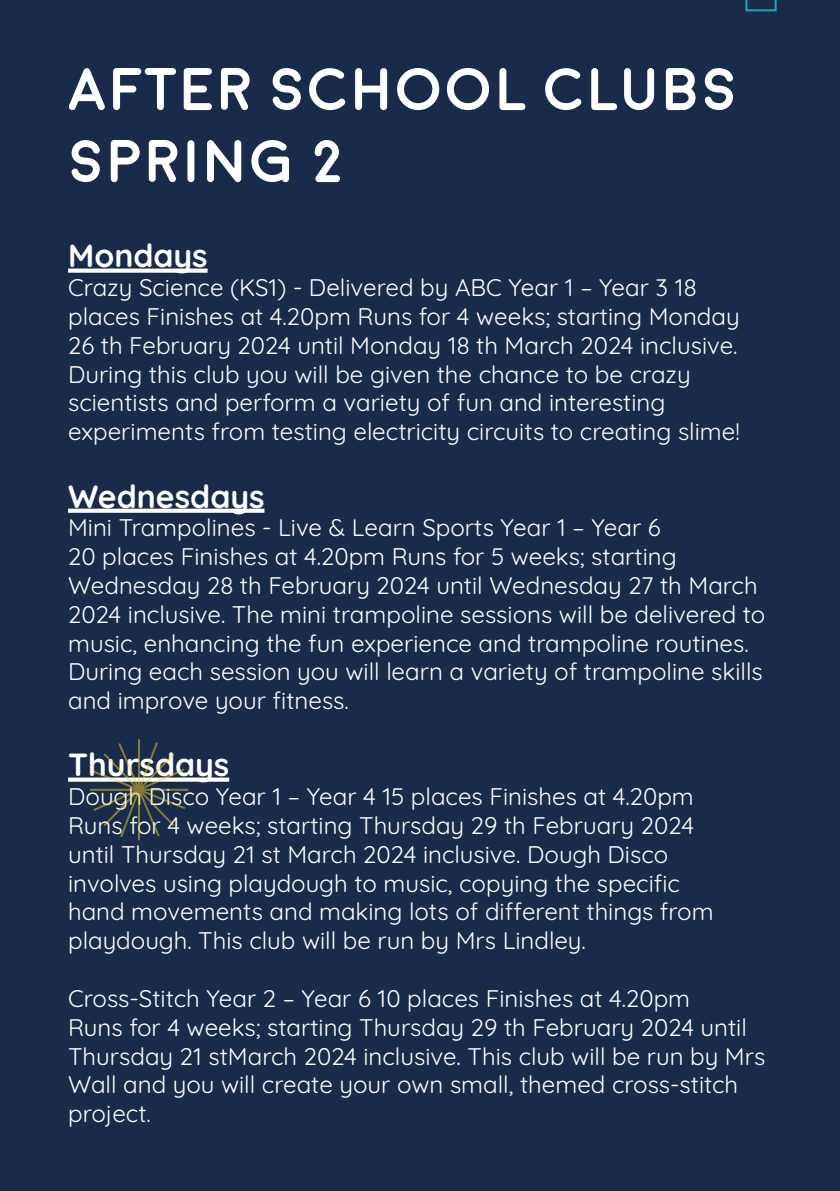
<style>
.page{position:relative;width:840px;height:1191px;background:#fff}
.page>*{position:absolute;margin:0;border:0;box-sizing:border-box;transform-origin:0 0}
.t1{font:700 60px "Moon";color:#fff}
.t2{font:300 32px "Quicksand";color:#fff}
.t3{font:300 24px/28.8px "Quicksand";color:#fff}
.s1{color:#1a2a4a}
</style>
<div class="page">
<div style="left:0;top:0;width:839px;height:1191px;background:#1a2a4a"></div>
<div style="left:68px;top:268px;width:139px;height:5px;background:#fff"></div>
<div style="left:68px;top:508px;width:196px;height:5px;background:#fff"></div>
<svg style="left:68px;top:777px;width:161px;height:4px"></svg>
<svg style="left:745px;top:0;width:32px;height:12px"></svg>
<svg style="left:88px;top:739px;width:102px;height:102px"></svg>
<p class="t1" style="left:68px;top:60px;width:671px">AFTER SCHOOL <span class="s1">CLUBS</span></p>
<p class="t1" style="left:68px;top:132px;width:277px">SPRING 2</p>
<p class="t2" style="left:68px;top:231px;width:141px">Mondays</p>
<p class="t3" style="left:68px;top:271px;width:673px">Crazy Science (KS1) - Delivered by ABC Year 1 – Year 3 18 places Finishes at 4.20pm Runs for 4 weeks; starting Monday 26 th February 2024 until Monday 18 th March 2024 inclusive.<br>During this club you will be given the chance to be crazy scientists and perform a variety of fun and interesting experiments from testing electricity circuits to creating slime!</p>
<p class="t2" style="left:68px;top:471px;width:198px">Wednesdays</p>
<p class="t3" style="left:68px;top:511px;width:698px">Mini Trampolines - Live &amp; Learn Sports Year 1 – Year 6<br>20 places Finishes at 4.20pm Runs for 5 weeks; starting Wednesday 28 th February 2024 until Wednesday 27 th March 2024 inclusive. The mini trampoline sessions will be delivered to music, enhancing the fun experience and trampoline routines.<br>During each session you will learn a variety of trampoline skills and improve your fitness.</p>
<p class="t2" style="left:68px;top:740px;width:162px">Thursdays</p>
<p class="t3" style="left:68px;top:780px;width:646px">Dough Disco Year 1 – Year 4 15 places Finishes at 4.20pm Runs for 4 weeks; starting Thursday 29 th February 2024 until Thursday 21 st March 2024 inclusive. Dough Disco involves using playdough to music, copying the specific hand movements and making lots of different things from playdough. This club will be run by Mrs Lindley.</p>
<p class="t3" style="left:68px;top:981px;width:698px">Cross-Stitch Year 2 – Year 6 10 places Finishes at 4.20pm<br>Runs for 4 weeks; starting Thursday 29 th February 2024 until Thursday 21 stMarch 2024 inclusive. This club will be run by Mrs Wall and you will create your own small, themed cross-stitch project.</p>
</div>
